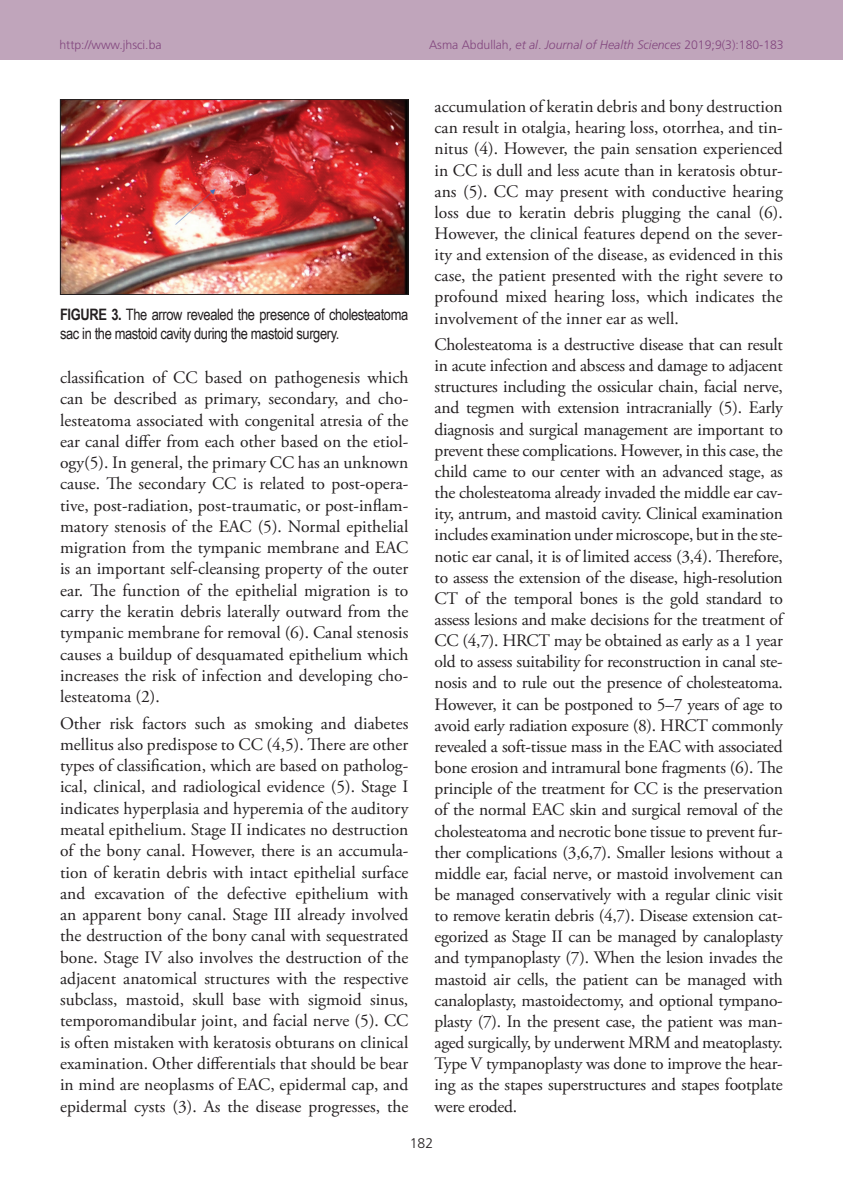
<style>
.page{position:relative;width:843px;height:1191px;background:#fff}
.page>*{position:absolute;margin:0;border:0;box-sizing:border-box;transform-origin:0 0}
.TX{font:17.5px/21.2px "Adobe Garamond Pro";color:#231f20;text-align:justify}
.FGC{font:15.75px/18.9px "Arial Narrow";letter-spacing:-.025em;color:#231f20}
.RF{font:300 14px "Frutiger CE";color:#231f20}
.RH{font:300 12.25px "Frutiger CE";color:#82467e}
.s1{font-style:italic}
.s2{font-weight:700}
</style>
<div class="page">
<div style="left:0;top:0;width:843px;height:60px;background:#c0a5bb"></div>
<img style="left:62px;top:101px;width:344px;height:192px">
<div style="left:60px;top:99px;width:348px;height:196px;border:1px solid #231f20"></div>
<p class="RH" style="left:60px;top:37px;width:104px">http://www.jhsci.ba</p>
<p class="RH" style="left:429px;top:37px;width:356px">Asma Abdullah, <span class="s1">et al</span>. <span class="s1">Journal of Health Sciences</span> 2019;9(3):180-183</p>
<p class="FGC" style="left:60px;top:304px;width:350px"><span class="s2">FIGURE 3.</span> The arrow revealed the presence of cholesteatoma sac in the mastoid cavity during the mastoid surgery.</p>
<p class="TX" style="left:60px;top:367px;width:350px">classification of CC based on pathogenesis which can be described as primary, secondary, and cho&shy;lesteatoma associated with congenital atresia of the ear canal differ from each other based on the etiol&shy;ogy(5). In general, the primary CC has an unknown cause. The secondary CC is related to post-opera&shy;tive, post-radiation, post-traumatic, or post-inflam&shy;matory stenosis of the EAC (5). Normal epithelial migration from the tympanic membrane and EAC is an important self-cleansing property of the outer ear. The function of the epithelial migration is to carry the keratin debris laterally outward from the tympanic membrane for removal (6). Canal stenosis causes a buildup of desquamated epithelium which increases the risk of infection and developing cho&shy;lesteatoma (2).</p>
<p class="TX" style="left:60px;top:713px;width:350px">Other risk factors such as smoking and diabetes mellitus also predispose to CC (4,5). There are other types of classification, which are based on patholog&shy;ical, clinical, and radiological evidence (5). Stage I indicates hyperplasia and hyperemia of the auditory meatal epithelium. Stage II indicates no destruction of the bony canal. However, there is an accumula&shy;tion of keratin debris with intact epithelial surface and excavation of the defective epithelium with an apparent bony canal. Stage III already involved the destruction of the bony canal with sequestrated bone. Stage IV also involves the destruction of the adjacent anatomical structures with the respective subclass, mastoid, skull base with sigmoid sinus, temporomandibular joint, and facial nerve (5). CC is often mistaken with keratosis obturans on clinical examination. Other differentials that should be bear in mind are neoplasms of EAC, epidermal cap, and epidermal cysts (3). As the disease progresses, the</p>
<p class="TX" style="left:435px;top:97px;width:350px">accumulation of keratin debris and bony destruction can result in otalgia, hearing loss, otorrhea, and tin&shy;nitus (4). However, the pain sensation experienced in CC is dull and less acute than in keratosis obtur&shy;ans (5). CC may present with conductive hearing loss due to keratin debris plugging the canal (6).<br>However, the clinical features depend on the sever&shy;ity and extension of the disease, as evidenced in this case, the patient presented with the right severe to profound mixed hearing loss, which indicates the involvement of the inner ear as well.</p>
<p class="TX" style="left:435px;top:334px;width:350px">Cholesteatoma is a destructive disease that can result in acute infection and abscess and damage to adjacent structures including the ossicular chain, facial nerve, and tegmen with extension intracranially (5). Early diagnosis and surgical management are important to prevent these complications. However, in this case, the child came to our center with an advanced stage, as the cholesteatoma already invaded the middle ear cav&shy;ity, antrum, and mastoid cavity. Clinical examination includes examination under microscope, but in the ste&shy;notic ear canal, it is of limited access (3,4). Therefore, to assess the extension of the disease, high-resolution CT of the temporal bones is the gold standard to assess lesions and make decisions for the treatment of CC (4,7). HRCT may be obtained as early as a 1 year old to assess suitability for reconstruction in canal ste&shy;nosis and to rule out the presence of cholesteatoma.<br>However, it can be postponed to 5–7 years of age to avoid early radiation exposure (8). HRCT commonly revealed a soft-tissue mass in the EAC with associated bone erosion and intramural bone fragments (6). The principle of the treatment for CC is the preservation of the normal EAC skin and surgical removal of the cholesteatoma and necrotic bone tissue to prevent fur&shy;ther complications (3,6,7). Smaller lesions without a middle ear, facial nerve, or mastoid involvement can be managed conservatively with a regular clinic visit to remove keratin debris (4,7). Disease extension cat&shy;egorized as Stage II can be managed by canaloplasty and tympanoplasty (7). When the lesion invades the mastoid air cells, the patient can be managed with canaloplasty, mastoidectomy, and optional tympano&shy;plasty (7). In the present case, the patient was man&shy;aged surgically, by underwent MRM and meatoplasty.<br>Type V tympanoplasty was done to improve the hear&shy;ing as the stapes superstructures and stapes footplate were eroded.</p>
<p class="RF" style="left:410px;top:1134px;width:25px">182</p>
</div>
